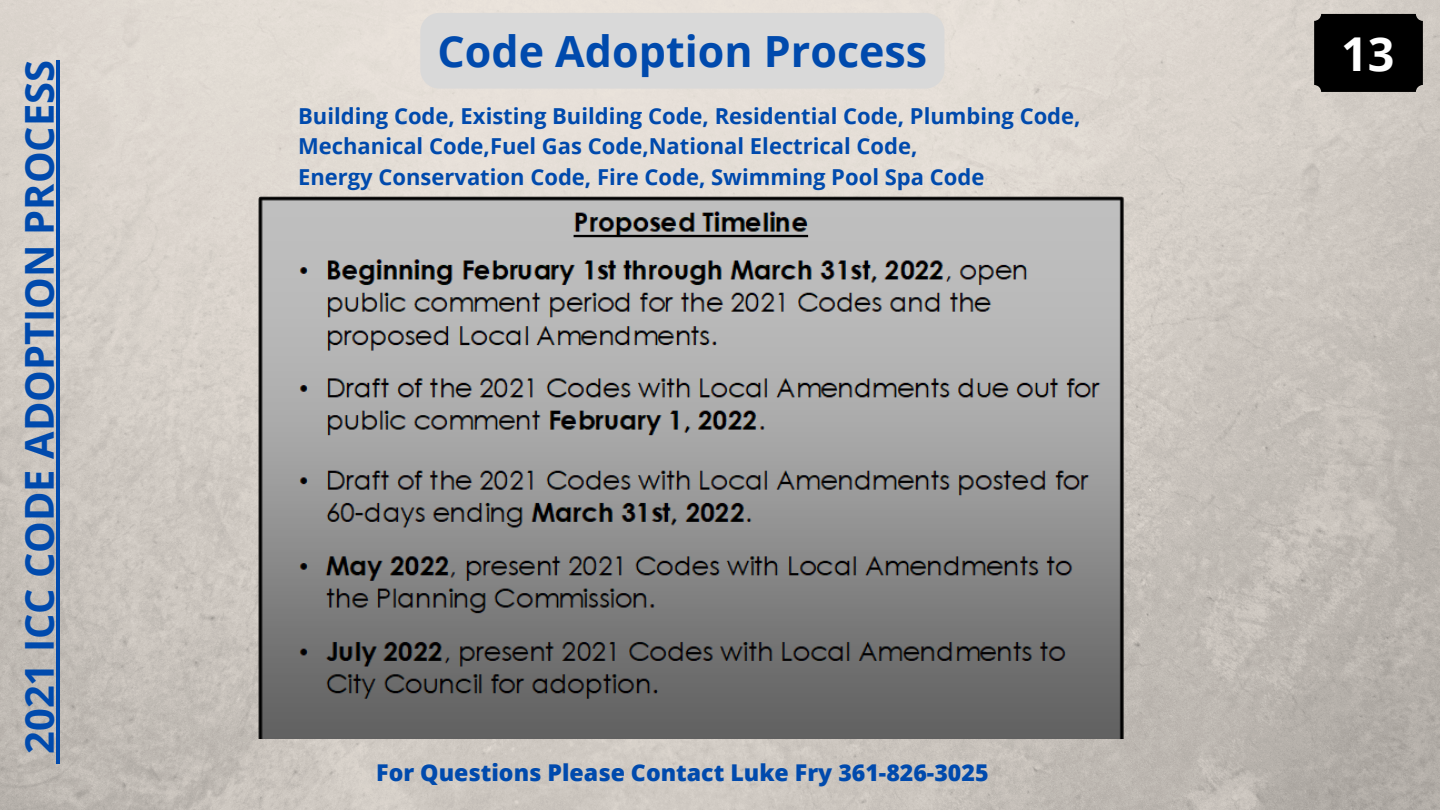
<style>
.page{position:relative;width:1440px;height:810px;background:#fff}
.page>*{position:absolute;margin:0;border:0;box-sizing:border-box;transform-origin:0 0}
.t1{font:700 46.7px "Open Sans";color:#fff}
.t2{font:700 43px "Open Sans";color:#004aad}
.t3{font:700 39.8px "Open Sans";color:#004aad}
.t4{font:800 23.1px "Open Sans";color:#004aad}
.t5{font:700 22px "Open Sans";color:#004aad}
</style>
<div class="page">
<img style="left:0;top:0;width:1440px;height:810px">
<div style="left:1314px;top:14px;width:109px;height:78px;background:#000;border-radius:7px"></div>
<img style="left:258px;top:197px;width:868px;height:541px">
<hr style="left:56px;top:754px;width:4px;height:10px;background:#004aad">
<hr style="left:56px;top:60px;width:4px;height:694px;background:#004aad">
<div style="left:420px;top:13px;width:524px;height:76px;background:#d9d9d9"></div>
<p class="t3" style="left:11px;top:754px;width:695px;rotate:-90deg">2021 ICC CODE ADOPTION PROCESS</p>
<p class="t2" style="left:438px;top:21px;width:491px">Code Adoption Process</p>
<p class="t5" style="left:298px;top:100px;width:784px">Building Code, Existing Building Code, Residential Code, Plumbing Code,</p>
<p class="t5" style="left:298px;top:131px;width:621px">Mechanical Code,Fuel Gas Code,National Electrical Code,</p>
<p class="t5" style="left:298px;top:162px;width:688px">Energy Conservation Code, Fire Code, Swimming Pool Spa Code</p>
<p class="t4" style="left:376px;top:756px;width:614px">For Questions Please Contact Luke Fry 361-826-3025</p>
<p class="t1" style="left:1341px;top:21px;width:55px">13</p>
</div>
